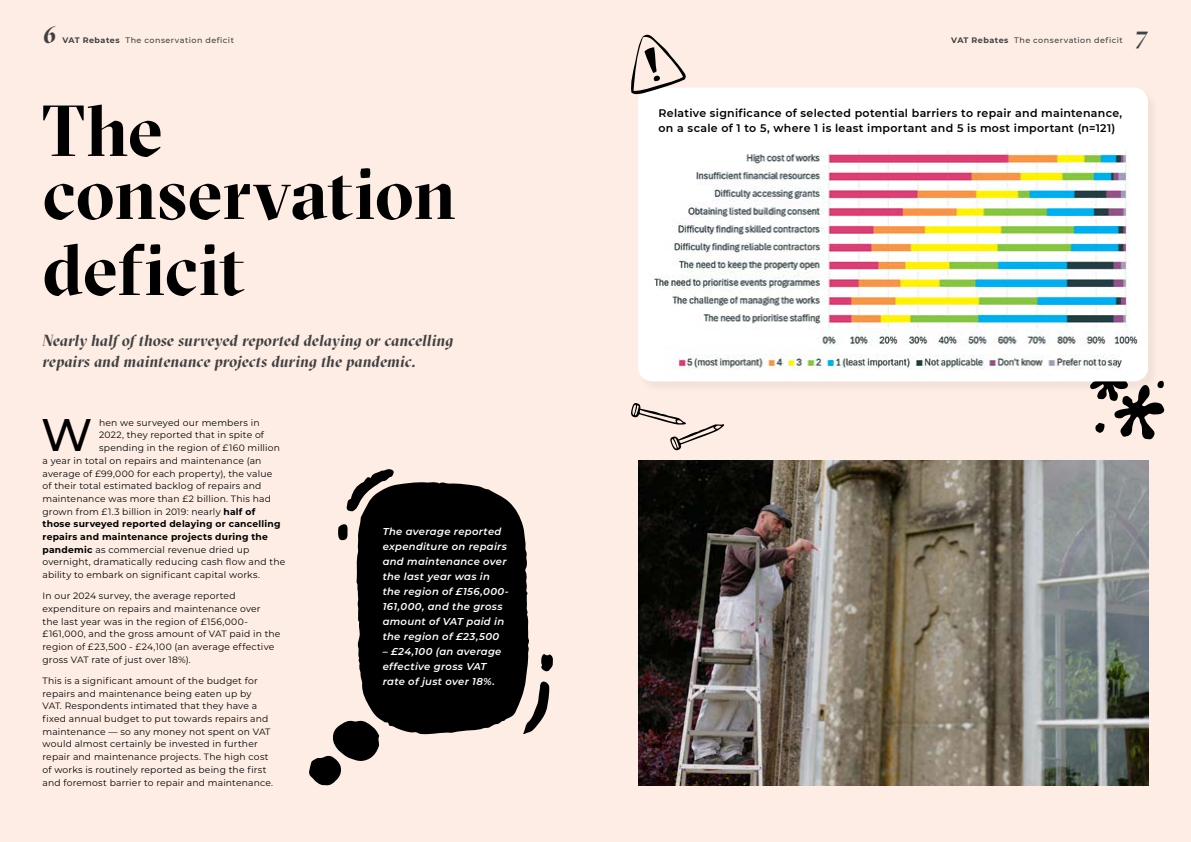
<style>
.page{position:relative;width:1191px;height:842px;background:#feede4}
.page>*{position:absolute;margin:0;border:0;box-sizing:border-box;transform-origin:0 0}
.t1{font:700 72px/63px "GT Sectra Display";letter-spacing:-.005em;color:#000}
.t2{font:500 45.5px "Montserrat";color:#000}
.t3{font:italic 700 24px "GT Sectra Display";color:#414042}
.t4{font:italic 700 16px/21px "GT Sectra Display";color:#414042}
.t5{font:600 11px/15px "Montserrat";letter-spacing:.025em;color:#000}
.t6{font:italic 600 10px/15px "Montserrat";letter-spacing:.03em;color:#fff}
.t7{font:9.2px/12.7px "Montserrat";letter-spacing:.02em;color:#000}
.t8{font:700 9.2px "Montserrat";letter-spacing:.025em;color:#000}
.t9{font:500 8px "Montserrat";letter-spacing:.06em;color:#414042}
.s1{font-weight:700}
</style>
<div class="page">
<svg style="left:356px;top:482px;width:173px;height:253px;background:#141312"></svg>
<svg style="left:309px;top:720px;width:71px;height:66px"></svg>
<svg style="left:346px;top:469px;width:48px;height:43px"></svg>
<svg style="left:523px;top:681px;width:26px;height:53px"></svg>
<svg style="left:541px;top:654px;width:12px;height:18px"></svg>
<svg style="left:338px;top:524px;width:10px;height:16px"></svg>
<svg style="left:1095px;top:380px;width:69px;height:60px"></svg>
<div style="left:638px;top:88px;width:521px;height:305px;background:#f7e6dd"></div>
<div style="left:638px;top:88px;width:510px;height:293px;background:#fff;border-radius:14px"></div>
<img style="left:654px;top:152px;width:494px;height:226px">
<img style="left:638px;top:460px;width:510px;height:325px">
<svg style="left:631px;top:34px;width:55px;height:61px"></svg>
<svg style="left:631px;top:403px;width:93px;height:48px"></svg>
<h3 class="t3" style="left:43px;top:19px;width:14px">6</h3>
<p class="t9" style="left:62px;top:34px;width:173px"><span class="s1">VAT Rebates</span> The conservation deficit</p>
<p class="t9" style="left:951px;top:34px;width:173px"><span class="s1">VAT Rebates</span> The conservation deficit</p>
<h3 class="t3" style="left:1135px;top:19px;width:13px">7</h3>
<h1 class="t1" style="left:43px;top:98px;width:415px">The conservation</h1>
<h1 class="t1" style="left:43px;top:237px;width:204px">deficit</h1>
<h3 class="t4" style="left:43px;top:329px;width:412px">Nearly half of those surveyed reported delaying or cancelling repairs and maintenance projects during the pandemic.</h3>
<h2 class="t2" style="left:41px;top:403px;width:53px">W</h2>
<p class="t7" style="left:99px;top:416px;width:162px">hen we surveyed our members in</p>
<p class="t7" style="left:99px;top:428px;width:166px">2022, they reported that in spite of</p>
<p class="t7" style="left:99px;top:441px;width:182px">spending in the region of £160 million</p>
<p class="t7" style="left:43px;top:454px;width:220px">a year in total on repairs and maintenance (an</p>
<p class="t7" style="left:43px;top:467px;width:231px">average of £99,000 for each property), the value</p>
<p class="t7" style="left:43px;top:479px;width:220px">of their total estimated backlog of repairs and</p>
<p class="t7" style="left:43px;top:492px;width:230px">maintenance was more than £2 billion. This had</p>
<p class="t7" style="left:43px;top:505px;width:214px">grown from £1.3 billion in 2019: nearly <span class="s1">half of</span></p>
<p class="t8" style="left:43px;top:517px;width:239px">those surveyed reported delaying or cancelling</p>
<p class="t8" style="left:43px;top:530px;width:227px">repairs and maintenance projects during the</p>
<p class="t7" style="left:43px;top:543px;width:208px"><span class="s1">pandemic</span> as commercial revenue dried up</p>
<p class="t7" style="left:43px;top:555px;width:244px">overnight, dramatically reducing cash flow and the</p>
<p class="t7" style="left:43px;top:568px;width:219px">ability to embark on significant capital works.</p>
<p class="t7" style="left:43px;top:589px;width:239px">In our 2024 survey, the average reported expenditure on repairs and maintenance over<br>the last year was in the region of £156,000- £161,000, and the gross amount of VAT paid in the region of £23,500 - £24,100 (an average effective gross VAT rate of just over 18%).</p>
<p class="t7" style="left:43px;top:674px;width:232px">This is a significant amount of the budget for repairs and maintenance being eaten up by<br>VAT. Respondents intimated that they have a fixed annual budget to put towards repairs and maintenance — so any money not spent on VAT would almost certainly be invested in further repair and maintenance projects. The high cost of works is routinely reported as being the first and foremost barrier to repair and maintenance.</p>
<p class="t6" style="left:383px;top:524px;width:127px">The average reported expenditure on repairs and maintenance over the last year was in the region of £156,000-<br>161,000, and the gross amount of VAT paid in the region of £23,500</p>
<p class="t6" style="left:383px;top:644px;width:120px">– £24,100 (an average effective gross VAT rate of just over 18%.</p>
<p class="t5" style="left:658px;top:105px;width:465px">Relative significance of selected potential barriers to repair and maintenance, on a scale of 1 to 5, where 1 is least important and 5 is most important (n=121)</p>
</div>
